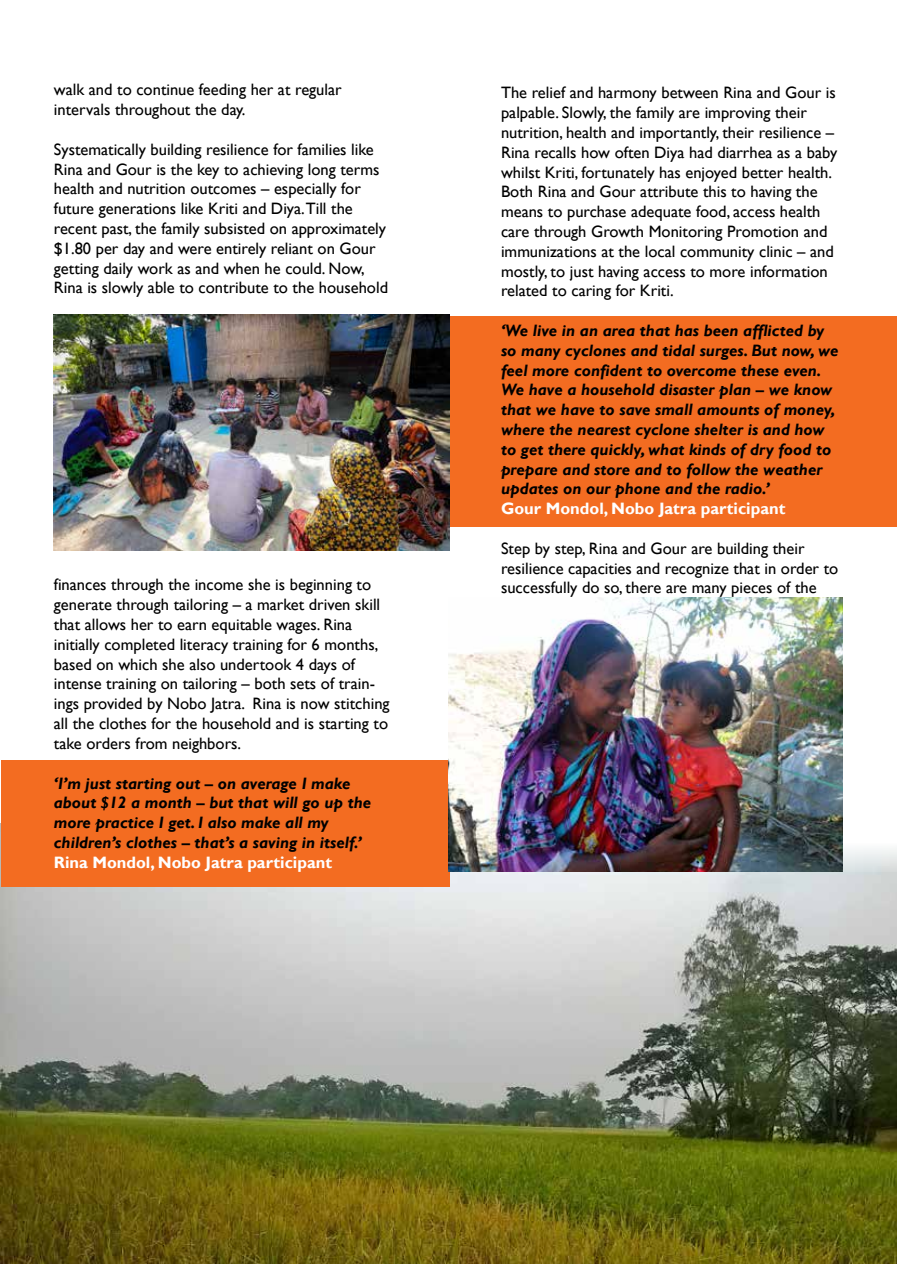
<style>
.page{position:relative;width:897px;height:1264px;background:#fff}
.page>*{position:absolute;margin:0;border:0;box-sizing:border-box;transform-origin:0 0}
.t1{font:16.5px/19.8px "Gill Sans";color:#000}
.t2{font:italic 700 16.5px/19.8px "Gill Sans";color:#000}
.t3{font:700 16.5px "Gill Sans";color:#fff}
</style>
<div class="page">
<img style="left:0;top:823px;width:896px;height:441px">
<svg style="left:842px;top:771px;width:54px;height:100px"></svg>
<div style="left:2px;top:760px;width:448px;height:126px;background:#f36c21"></div>
<div style="left:422px;top:316px;width:474px;height:211px;background:#f36c21"></div>
<img style="left:54px;top:314px;width:395px;height:237px">
<img style="left:448px;top:597px;width:394px;height:274px">
<p class="t1" style="left:54px;top:80px;width:289px">walk and to continue feeding her at regular intervals throughout the day.</p>
<p class="t1" style="left:54px;top:140px;width:336px">Systematically building resilience for families like Rina and Gour is the key to achieving long terms health and nutrition outcomes – especially for future generations like Kriti and Diya.Till the recent past, the family subsisted on approximately $1.80 per day and were entirely reliant on Gour getting daily work as and when he could. Now, Rina is slowly able to contribute to the household</p>
<p class="t1" style="left:54px;top:575px;width:337px">finances through the income she is beginning to generate through tailoring – a market driven skill that allows her to earn equitable wages. Rina initially completed literacy training for 6 months, based on which she also undertook 4 days of intense training on tailoring – both sets of train&shy;ings provided by Nobo Jatra. Rina is now stitching all the clothes for the household and is starting to take orders from neighbors.</p>
<p class="t2" style="left:54px;top:773px;width:319px">‘I’m just starting out – on average I make about $12 a month – but that will go up the more practice I get. I also make all my children’s clothes – that’s a saving in itself.’</p>
<p class="t3" style="left:54px;top:852px;width:280px">Rina Mondol, Nobo Jatra participant</p>
<p class="t1" style="left:501px;top:83px;width:338px">The relief and harmony between Rina and Gour is palpable. Slowly, the family are improving their nutrition, health and importantly, their resilience – Rina recalls how often Diya had diarrhea as a baby whilst Kriti, fortunately has enjoyed better health.<br>Both Rina and Gour attribute this to having the means to purchase adequate food, access health care through Growth Monitoring Promotion and immunizations at the local community clinic – and mostly, to just having access to more information related to caring for Kriti.</p>
<p class="t2" style="left:501px;top:321px;width:339px">‘We live in an area that has been afflicted by so many cyclones and tidal surges. But now, we feel more confident to overcome these even.<br>We have a household disaster plan – we know that we have to save small amounts of money, where the nearest cyclone shelter is and how to get there quickly, what kinds of dry food to prepare and store and to follow the weather updates on our phone and the radio.’</p>
<p class="t3" style="left:501px;top:499px;width:286px">Gour Mondol, Nobo Jatra participant</p>
<p class="t1" style="left:501px;top:539px;width:339px">Step by step, Rina and Gour are building their resilience capacities and recognize that in order to successfully do so, there are many pieces of the</p>
</div>
